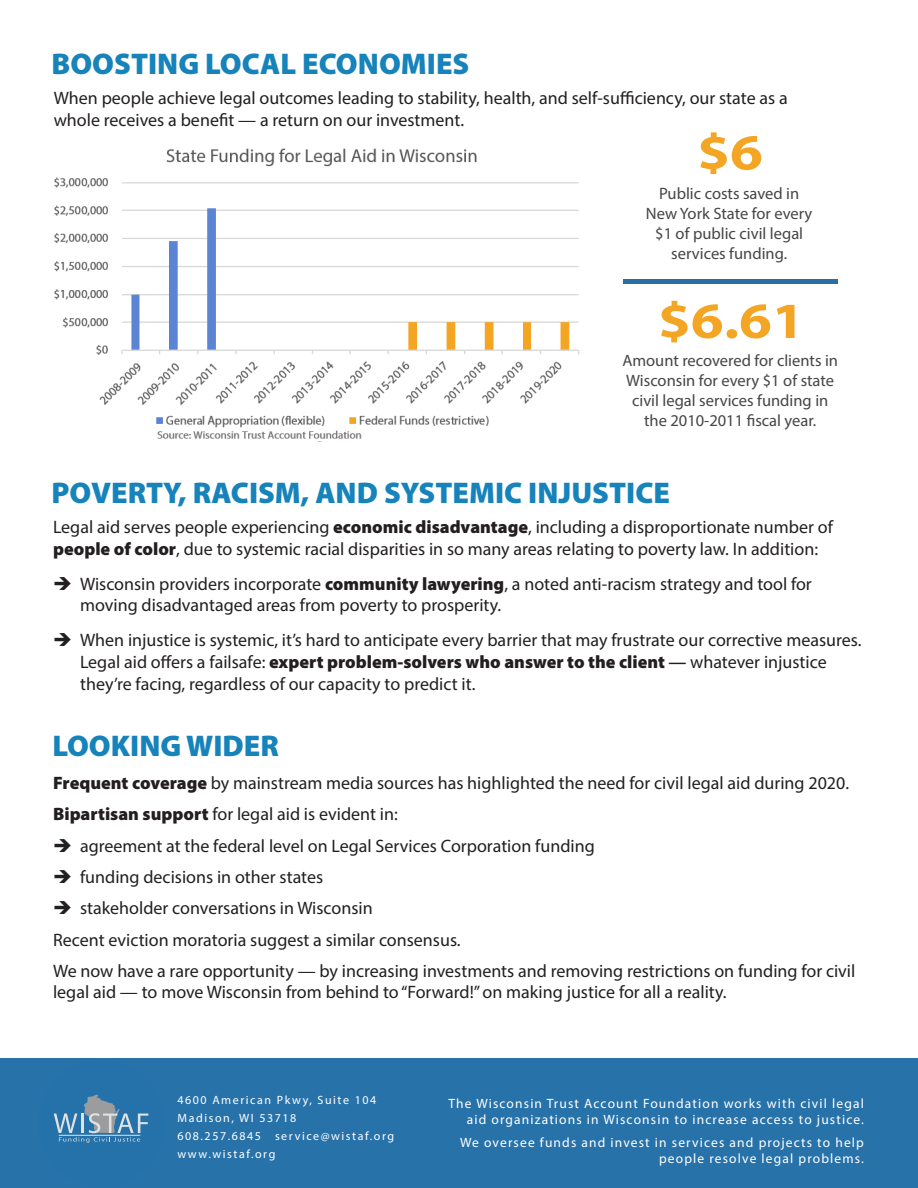
<style>
.page{position:relative;width:918px;height:1188px;background:#fff}
.page>*{position:absolute;margin:0;border:0;box-sizing:border-box;transform-origin:0 0}
.t1{font:700 51px "Myriad Pro";color:#f4a524;scale:1.16 1}
.t2{font:900 30px "Myriad Pro";color:#1683bb}
.t3{font:18px/21.6px "Myriad Pro";color:#231f20}
.t4{font:16.5px/19.8px "Myriad Pro";color:#464547;text-align:center}
.t5{font:13.5px/16.2px "Myriad Pro";letter-spacing:.085em;color:#fff;text-align:right}
.t6{font:12px/18px "Myriad Pro";letter-spacing:.13em;color:#fff}
.s1{font-weight:900}
.s2{font-weight:600}
</style>
<div class="page">
<div style="left:0;top:1058px;width:918px;height:130px;background:#2872aa"></div>
<svg style="left:54px;top:1095px;width:94px;height:48px"></svg>
<div style="left:623px;top:279px;width:214px;height:5px;background:#2b6ea1"></div>
<img style="left:54px;top:148px;width:526px;height:294px">
<h2 class="t2" style="left:51px;top:43px;width:419px">BOOSTING LOCAL ECONOMIES</h2>
<p class="t3" style="left:54px;top:87px;width:736px">When people achieve legal outcomes leading to stability, health, and self-sufficiency, our state as a whole receives a benefit — a return on our investment.</p>
<h1 class="t1" style="left:697px;top:119px;width:58px">$6</h1>
<p class="t4" style="left:646px;top:184px;width:168px">Public costs saved in<br>New York State for every $1 of public civil legal services funding.</p>
<h1 class="t1" style="left:658px;top:288px;width:128px">$6.61</h1>
<p class="t4" style="left:622px;top:351px;width:217px">Amount recovered for clients in<br>Wisconsin for every $1 of state civil legal services funding in the 2010-2011 fiscal year.</p>
<h2 class="t2" style="left:51px;top:472px;width:620px">POVERTY, RACISM, AND SYSTEMIC INJUSTICE</h2>
<p class="t3" style="left:53px;top:516px;width:781px">Legal aid serves people experiencing <span class="s1">economic disadvantage</span>, including a disproportionate number of <span class="s1">people of color</span>, due to systemic racial disparities in so many areas relating to poverty law. In addition:</p>
<p class="t3" style="left:80px;top:572px;width:733px">Wisconsin providers incorporate <span class="s1">community lawyering</span>, a noted anti-racism strategy and tool for moving disadvantaged areas from poverty to prosperity.</p>
<p class="t3" style="left:80px;top:629px;width:783px">When injustice is systemic, it’s hard to anticipate every barrier that may frustrate our corrective measures.<br>Legal aid offers a failsafe: <span class="s1">expert problem-solvers who answer to the client</span> <span class="s2">—</span> whatever injustice they’re facing, regardless of our capacity to predict it.</p>
<h2 class="t2" style="left:52px;top:725px;width:228px">LOOKING WIDER</h2>
<p class="t3" style="left:53px;top:772px;width:798px"><span class="s1">Frequent coverage</span> by mainstream media sources has highlighted the need for civil legal aid during 2020.</p>
<p class="t3" style="left:53px;top:803px;width:346px"><span class="s1">Bipartisan support</span> for legal aid is evident in:</p>
<p class="t3" style="left:80px;top:834px;width:516px">agreement at the federal level on Legal Services Corporation funding</p>
<p class="t3" style="left:80px;top:866px;width:245px">funding decisions in other states</p>
<p class="t3" style="left:80px;top:897px;width:294px">stakeholder conversations in Wisconsin</p>
<p class="t3" style="left:53px;top:928px;width:409px">Recent eviction moratoria suggest a similar consensus.</p>
<p class="t3" style="left:53px;top:960px;width:804px">We now have a rare opportunity — by increasing investments and removing restrictions on funding for civil</p>
<p class="t3" style="left:53px;top:981px;width:675px">legal aid — to move Wisconsin from behind to “Forward!” on making justice for all a reality.</p>
<p class="t6" style="left:177px;top:1091px;width:218px">4600 American Pkwy, Suite 104<br>Madison, WI 53718<br>608.257.6845 service@wistaf.org www.wistaf.org</p>
<p class="t5" style="left:449px;top:1095px;width:417px">The Wisconsin Trust Account Foundation works with civil legal aid organizations in Wisconsin to increase access to justice.</p>
<p class="t5" style="left:460px;top:1134px;width:405px">We oversee funds and invest in services and projects to help people resolve legal problems.</p>
</div>
